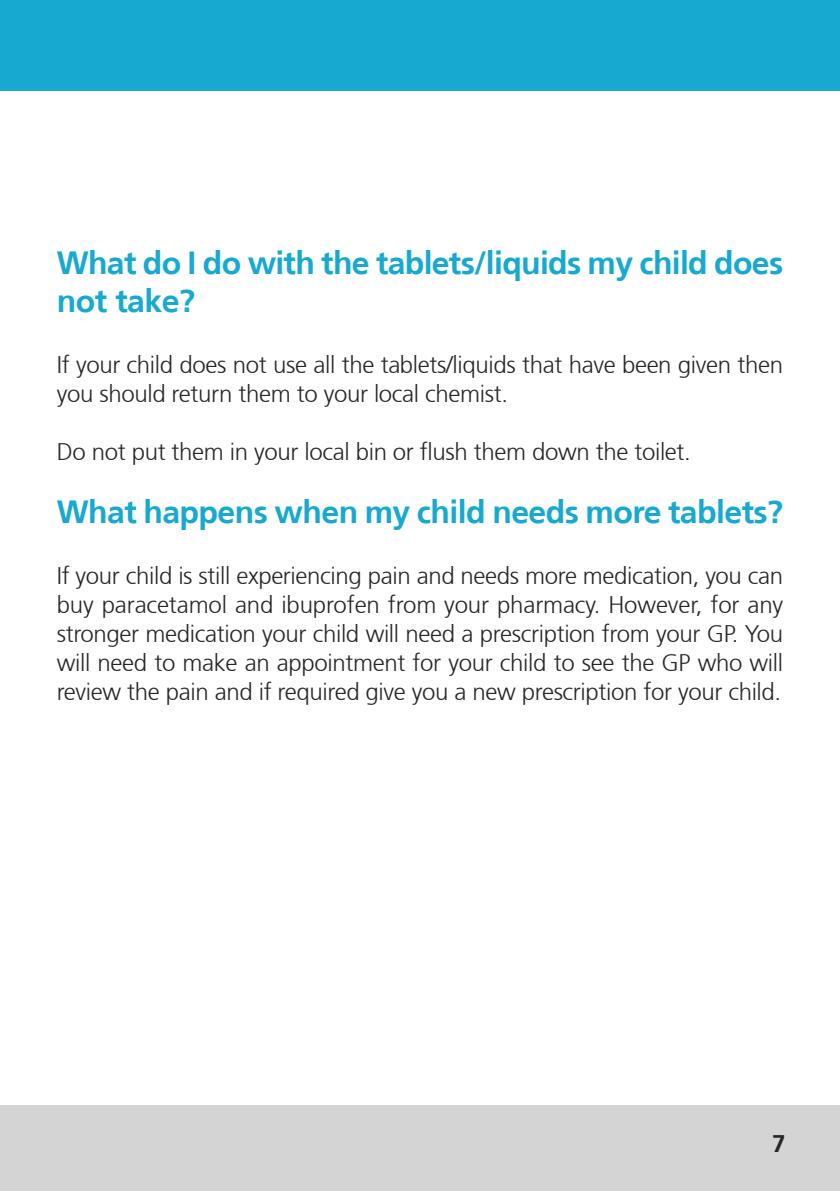
<style>
.page{position:relative;width:840px;height:1191px;background:#fff}
.page>*{position:absolute;margin:0;border:0;box-sizing:border-box;transform-origin:0 0}
.t1{font:700 32px/38.4px "Frutiger 65";letter-spacing:-.02em;color:#17a9d0}
.t2{font:300 24px/28.8px "Frutiger 45";letter-spacing:-.015em;color:#272627}
.t3{font:700 24px "Frutiger 65";color:#272627}
</style>
<div class="page">
<div style="left:0;top:0;width:839px;height:91px;background:#17a9d0"></div>
<div style="left:0;top:1106px;width:839px;height:85px;background:#d4d4d4"></div>
<h1 class="t1" style="left:57px;top:243px;width:727px">What do I do with the tablets/liquids my child does not take?</h1>
<p class="t2" style="left:57px;top:351px;width:727px">If your child does not use all the tablets/liquids that have been given then you should return them to your local chemist.</p>
<p class="t2" style="left:57px;top:437px;width:635px">Do not put them in your local bin or flush them down the toilet.</p>
<h1 class="t1" style="left:57px;top:493px;width:727px">What happens when my child needs more tablets?</h1>
<p class="t2" style="left:57px;top:562px;width:727px;text-align:justify">If your child is still experiencing pain and needs more medication, you can buy paracetamol and ibuprofen from your pharmacy. However, for any stronger medication your child will need a prescription from your GP. You will need to make an appointment for your child to see the GP who will review the pain and if required give you a new prescription for your child.</p>
<p class="t3" style="left:771px;top:1129px;width:15px">7</p>
</div>
